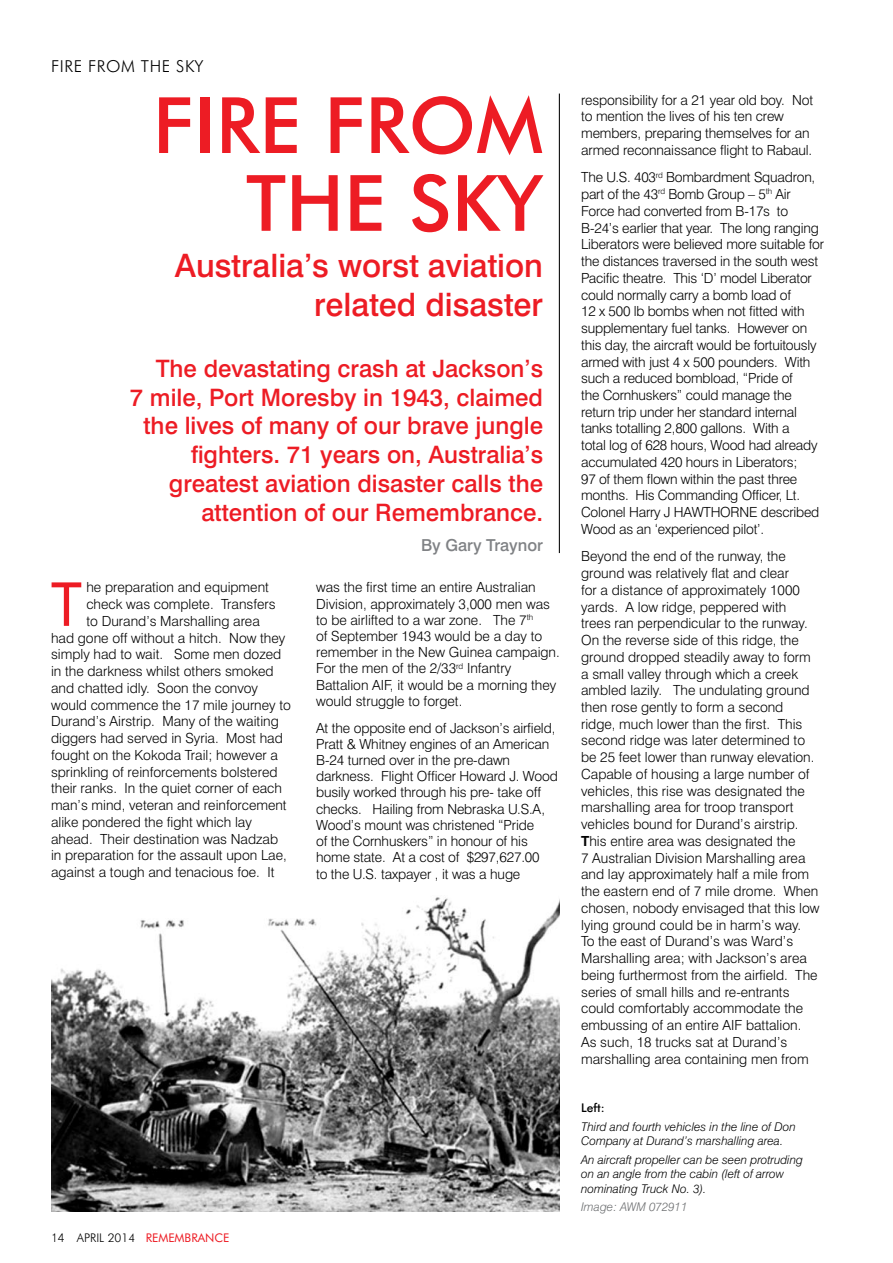
<style>
.page{position:relative;width:893px;height:1263px;background:#fff}
.page>*{position:absolute;margin:0;border:0;box-sizing:border-box;transform-origin:0 0}
.t1{font:500 77.85px/77.8px "Futura BT";color:#ed1c24;text-align:right}
.t2{font:60.75px "Futura BT";color:#ed1c24}
.t3{font:500 32.25px/38.7px "Swiss 721 BT";color:#ed1c24;text-align:right}
.t4{font:500 24px/28.8px "Swiss 721 BT";color:#ed1c24;text-align:right}
.t5{font:300 16.5px "Futura BT";letter-spacing:.035em;color:#000}
.t6{font:500 16.5px "Swiss 721 BT";color:#808285}
.t7{font:300 13.95px/16.8px "Swiss 721 BT";color:#000}
.t8{font:italic 300 12px/14.4px "Swiss 721 BT";color:#000}
.t9{font:12px "Futura BT";color:#ed1c24}
.t10{font:italic 300 12px "Swiss 721 BT";color:#6d6f71}
.t11{font:500 12px "Futura BT";color:#000}
.s1{font-family:"Akzidenz Grotesk";font-weight:300;color:#000}
.s2{font-weight:300;color:#000}
.s3{font-weight:700}
</style>
<div class="page">
<hr style="left:559px;top:94px;width:1px;height:459px;background:#000">
<img style="left:51px;top:897px;width:509px;height:315px">
<p class="t5" style="left:51px;top:56px;width:154px">FIRE FROM THE SKY</p>
<h1 class="t1" style="left:153px;top:86px;width:392px">FIRE FROM<br>THE SKY</h1>
<h3 class="t3" style="left:175px;top:246px;width:370px">Australia’s worst aviation related disaster</h3>
<h3 class="t4" style="left:130px;top:354px;width:415px">The devastating crash at Jackson’s<br>7 mile, Port Moresby in 1943, claimed the lives of many of our brave jungle fighters. 71 years on, Australia’s greatest aviation disaster calls the attention of our Remembrance.</h3>
<p class="t6" style="left:421px;top:535px;width:124px">By Gary Traynor</p>
<h2 class="t2" style="left:51px;top:567px;width:32px">T</h2>
<p class="t7" style="left:86px;top:579px;width:184px">he preparation and equipment</p>
<p class="t7" style="left:86px;top:596px;width:191px">check was complete. Transfers</p>
<p class="t7" style="left:86px;top:612px;width:175px">to Durand’s Marshalling area</p>
<p class="t7" style="left:51px;top:629px;width:236px">had gone off without a hitch. Now they</p>
<p class="t7" style="left:51px;top:646px;width:232px">simply had to wait. Some men dozed</p>
<p class="t7" style="left:51px;top:663px;width:224px">in the darkness whilst others smoked</p>
<p class="t7" style="left:51px;top:679px;width:209px">and chatted idly. Soon the convoy</p>
<p class="t7" style="left:51px;top:696px;width:241px">would commence the 17 mile journey to</p>
<p class="t7" style="left:51px;top:713px;width:229px">Durand’s Airstrip. Many of the waiting</p>
<p class="t7" style="left:51px;top:729px;width:233px">diggers had served in Syria. Most had</p>
<p class="t7" style="left:51px;top:746px;width:228px">fought on the Kokoda Trail; however a</p>
<p class="t7" style="left:51px;top:763px;width:228px">sprinkling of reinforcements bolstered</p>
<p class="t7" style="left:51px;top:780px;width:232px">their ranks. In the quiet corner of each</p>
<p class="t7" style="left:51px;top:796px;width:237px">man’s mind, veteran and reinforcement</p>
<p class="t7" style="left:51px;top:813px;width:202px">alike pondered the fight which lay</p>
<p class="t7" style="left:51px;top:830px;width:229px">ahead. Their destination was Nadzab</p>
<p class="t7" style="left:51px;top:847px;width:237px">in preparation for the assault upon Lae,</p>
<p class="t7" style="left:51px;top:863px;width:225px">against a tough and tenacious foe. It</p>
<p class="t7" style="left:316px;top:579px;width:245px;line-height:16.2px">was the first time an entire Australian Division, approximately 3,000 men was to be airlifted to a war zone. The 7<sup>th<br></sup>of September 1943 would be a day to remember in the New Guinea campaign.<br>For the men of the 2/33<sup>rd</sup> Infantry Battalion AIF, it would be a morning they would struggle to forget.</p>
<p class="t7" style="left:316px;top:719px;width:243px;line-height:16.2px">At the opposite end of Jackson’s airfield, Pratt &amp; Whitney engines of an American B-24 turned over in the pre-dawn darkness. Flight Officer Howard J. Wood busily worked through his pre- take off checks. Hailing from Nebraska U.S.A, Wood’s mount was christened “Pride<br>of the Cornhuskers” in honour of his home state. At a cost of $297,627.00<br>to the U.S. taxpayer , it was a huge</p>
<p class="t9" style="left:51px;top:1230px;width:180px"><span class="s1">14</span> <span class="s2">APRIL 2014</span> REMEMBRANCE</p>
<p class="t7" style="left:581px;top:91px;width:233px">responsibility for a 21 year old boy. Not to mention the lives of his ten crew members, preparing themselves for an armed reconnaissance flight to Rabaul.</p>
<p class="t7" style="left:581px;top:169px;width:244px">The U.S. 403<sup>rd</sup> Bombardment Squadron, part of the 43<sup>rd</sup> Bomb Group – 5<sup>th</sup> Air Force had converted from B-17s to B-24’s earlier that year. The long ranging Liberators were believed more suitable for the distances traversed in the south west Pacific theatre. This ‘D’ model Liberator could normally carry a bomb load of<br>12 x 500 lb bombs when not fitted with supplementary fuel tanks. However on this day, the aircraft would be fortuitously armed with just 4 x 500 pounders. With such a reduced bombload, “Pride of<br>the Cornhuskers” could manage the return trip under her standard internal tanks totalling 2,800 gallons. With a<br>total log of 628 hours, Wood had already accumulated 420 hours in Liberators;<br>97 of them flown within the past three months. His Commanding Officer, Lt.<br>Colonel Harry J HAWTHORNE described Wood as an ‘experienced pilot’.</p>
<p class="t7" style="left:581px;top:548px;width:240px">Beyond the end of the runway, the ground was relatively flat and clear<br>for a distance of approximately 1000 yards. A low ridge, peppered with trees ran perpendicular to the runway.<br>On the reverse side of this ridge, the ground dropped steadily away to form a small valley through which a creek ambled lazily. The undulating ground then rose gently to form a second ridge, much lower than the first. This second ridge was later determined to be 25 feet lower than runway elevation.<br>Capable of housing a large number of vehicles, this rise was designated the marshalling area for troop transport vehicles bound for Durand’s airstrip.<br><span class="s3">T</span>his entire area was designated the<br>7 Australian Division Marshalling area and lay approximately half a mile from the eastern end of 7 mile drome. When chosen, nobody envisaged that this low lying ground could be in harm’s way.<br>To the east of Durand’s was Ward’s Marshalling area; with Jackson’s area being furthermost from the airfield. The series of small hills and re-entrants could comfortably accommodate the embussing of an entire AIF battalion.<br>As such, 18 trucks sat at Durand’s marshalling area containing men from</p>
<p class="t11" style="left:581px;top:1101px;width:25px">Left:</p>
<p class="t8" style="left:581px;top:1119px;width:216px">Third and fourth vehicles in the line of Don<br>Company at Durand’s marshalling area.</p>
<p class="t8" style="left:581px;top:1152px;width:223px">An aircraft propeller can be seen protruding on an angle from the cabin (left of arrow nominating Truck No. 3).</p>
<p class="t10" style="left:581px;top:1200px;width:108px">Image: AWM 072911</p>
</div>
